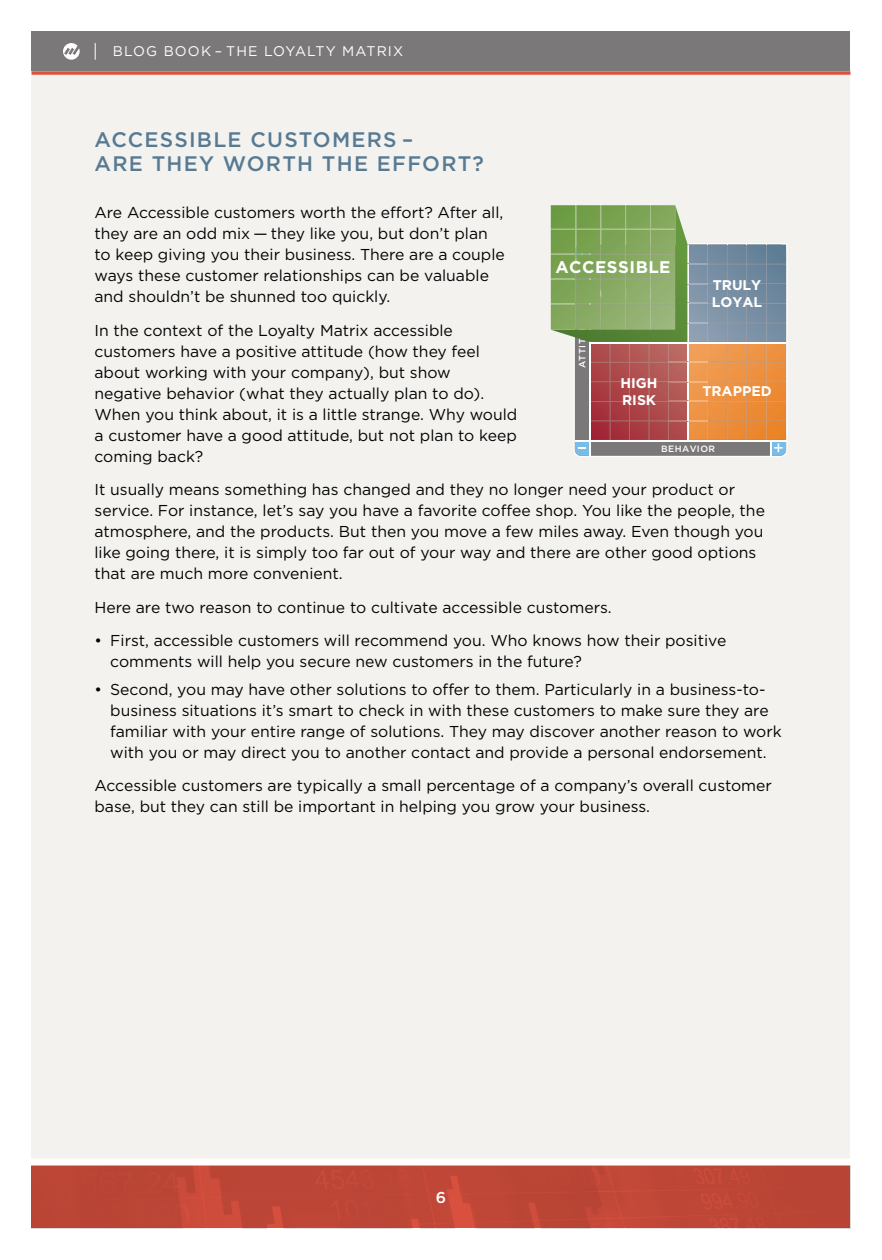
<style>
.page{position:relative;width:882px;height:1260px;background:#fff}
.page>*{position:absolute;margin:0;border:0;box-sizing:border-box;transform-origin:0 0}
.Subhead{font:500 21px/24.5px "Gotham";letter-spacing:.06em;color:#577a93}
.t1{font:700 16.8px "Gotham";letter-spacing:.03em;color:#fff}
.Body{font:15.75px/21px "Gotham";color:#020404}
.Bullet_Copy_Last_Lin{font:15.75px/21px "Gotham";color:#020404}
.Bullet_Copy{font:15.75px/21px "Gotham";color:#020404}
.t2{font:500 15.75px "Gotham";color:#fff}
.t3{font:14px "Gotham";letter-spacing:.08em;color:#fff}
.t4{font:700 14px/16.8px "Gotham";color:#fff}
.t5{font:500 9.1px "Gotham";letter-spacing:.05em;color:#fff}
</style>
<div class="page">
<img style="left:32px;top:1166px;width:818px;height:62px">
<div style="left:32px;top:32px;width:818px;height:39px;background:#7b7879"></div>
<div style="left:32px;top:75px;width:818px;height:1084px;background:#f3f2ef"></div>
<svg style="left:63px;top:43px;width:17px;height:17px"></svg>
<svg style="left:95px;top:43px;width:1px;height:17px"></svg>
<svg style="left:32px;top:71px;width:818px;height:4px;background:#de6656"></svg>
<div style="left:14px;top:1158px;width:854px;height:8px;background:#fff"></div>
<hr style="left:575px;top:440px;width:212px;height:1px;background:#fff">
<svg style="left:551px;top:205px;width:235px;height:251px;background:#a7997a"></svg>
<p class="t3" style="left:113px;top:44px;width:292px">BLOG BOOK – THE LOYALTY MATRIX</p>
<p class="Subhead" style="left:94px;top:127px;width:391px">ACCESSIBLE CUSTOMERS –<br>ARE THEY WORTH THE EFFORT?</p>
<p class="Body" style="left:94px;top:202px;width:412px">Are Accessible customers worth the effort? After all, they are an odd mix — they like you, but don’t plan to keep giving you their business. There are a couple ways these customer relationships can be valuable and shouldn’t be shunned too quickly.</p>
<p class="Body" style="left:94px;top:319px;width:424px">In the context of the Loyalty Matrix accessible customers have a positive attitude (how they feel about working with your company), but show negative behavior (what they actually plan to do).<br>When you think about, it is a little strange. Why would a customer have a good attitude, but not plan to keep coming back?</p>
<p class="Body" style="left:94px;top:479px;width:672px">It usually means something has changed and they no longer need your product or service. For instance, let’s say you have a favorite coffee shop. You like the people, the atmosphere, and the products. But then you move a few miles away. Even though you like going there, it is simply too far out of your way and there are other good options that are much more convenient.</p>
<p class="Body" style="left:94px;top:597px;width:519px">Here are two reason to continue to cultivate accessible customers.</p>
<p class="Bullet_Copy" style="left:110px;top:630px;width:618px;text-indent:-16px">• First, accessible customers will recommend you. Who knows how their positive comments will help you secure new customers in the future?</p>
<p class="Bullet_Copy_Last_Lin" style="left:110px;top:678px;width:673px;text-indent:-16px">• Second, you may have other solutions to offer to them. Particularly in a business-to&shy;business situations it’s smart to check in with these customers to make sure they are familiar with your entire range of solutions. They may discover another reason to work with you or may direct you to another contact and provide a personal endorsement.</p>
<p class="Body" style="left:94px;top:775px;width:679px">Accessible customers are typically a small percentage of a company’s overall customer base, but they can still be important in helping you grow your business.</p>
<p class="t1" style="left:555px;top:257px;width:117px">ACCESSIBLE</p>
<p class="t4" style="left:712px;top:276px;width:52px">TRULY<br>LOYAL</p>
<p class="t5" style="left:577px;top:368px;width:53px;rotate:-90deg">ATTITUDE</p>
<p class="t4" style="left:621px;top:375px;width:38px">HIGH<br>RISK</p>
<p class="t4" style="left:702px;top:383px;width:71px">TRAPPED</p>
<p class="t5" style="left:661px;top:443px;width:56px">BEHAVIOR</p>
<p class="t2" style="left:436px;top:1188px;width:12px">6</p>
</div>
